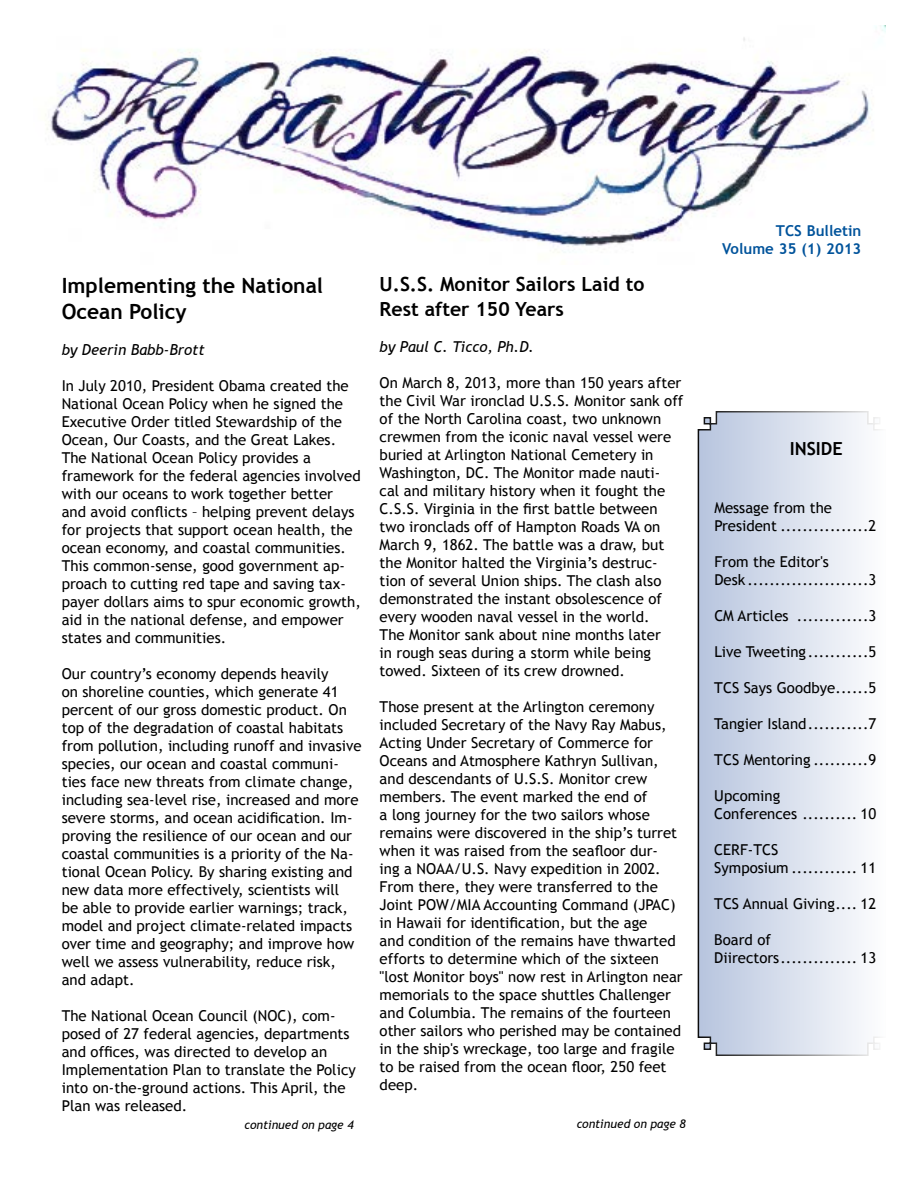
<style>
.page{position:relative;width:918px;height:1188px;background:#fff}
.page>*{position:absolute;margin:0;border:0;box-sizing:border-box;transform-origin:0 0}
.t1{font:700 21px/25.2px "Trebuchet MS";color:#000}
.t2{font:700 19.5px/25.2px "Trebuchet MS";color:#000}
.t3{font:700 18px "Trebuchet MS";color:#000}
.t4{font:15px/18px "Trebuchet MS";color:#000}
.t5{font:italic 15px "Trebuchet MS";color:#000}
.t6{font:700 15px/18px "Trebuchet MS";color:#00539b;text-align:right}
.t7{font:italic 12px "Trebuchet MS";color:#000}
</style>
<div class="page">
<img style="left:45px;top:25px;width:841px;height:228px">
<div style="left:714px;top:224px;width:149px;height:42px;background:#fff"></div>
<svg style="left:697px;top:411px;width:183px;height:645px"></svg>
<h1 class="t1" style="left:62px;top:273px;width:263px">Implementing the National<br>Ocean Policy</h1>
<p class="t5" style="left:62px;top:340px;width:145px">by Deerin Babb-Brott</p>
<p class="t4" style="left:62px;top:377px;width:301px">In July 2010, President Obama created the National Ocean Policy when he signed the Executive Order titled Stewardship of the Ocean, Our Coasts, and the Great Lakes.<br>The National Ocean Policy provides a framework for the federal agencies involved with our oceans to work together better and avoid conflicts – helping prevent delays for projects that support ocean health, the ocean economy, and coastal communities.<br>This common-sense, good government ap&shy;proach to cutting red tape and saving tax&shy;payer dollars aims to spur economic growth, aid in the national defense, and empower states and communities.</p>
<p class="t4" style="left:62px;top:665px;width:301px">Our country’s economy depends heavily<br>on shoreline counties, which generate 41 percent of our gross domestic product. On top of the degradation of coastal habitats from pollution, including runoff and invasive species, our ocean and coastal communi&shy;ties face new threats from climate change, including sea-level rise, increased and more severe storms, and ocean acidification. Im&shy;proving the resilience of our ocean and our coastal communities is a priority of the Na&shy;tional Ocean Policy. By sharing existing and new data more effectively, scientists will<br>be able to provide earlier warnings; track, model and project climate-related impacts over time and geography; and improve how well we assess vulnerability, reduce risk, and adapt.</p>
<p class="t4" style="left:62px;top:1007px;width:296px">The National Ocean Council (NOC), com&shy;posed of 27 federal agencies, departments and offices, was directed to develop an Implementation Plan to translate the Policy into on-the-ground actions. This April, the Plan was released.</p>
<p class="t7" style="left:244px;top:1118px;width:111px">continued on page 4</p>
<h2 class="t2" style="left:380px;top:271px;width:266px">U.S.S. Monitor Sailors Laid to<br>Rest after 150 Years</h2>
<p class="t5" style="left:380px;top:338px;width:156px">by Paul C. Ticco, Ph.D.</p>
<p class="t4" style="left:380px;top:374px;width:305px">On March 8, 2013, more than 150 years after the Civil War ironclad U.S.S. Monitor sank off of the North Carolina coast, two unknown crewmen from the iconic naval vessel were buried at Arlington National Cemetery in Washington, DC. The Monitor made nauti&shy;cal and military history when it fought the C.S.S. Virginia in the first battle between two ironclads off of Hampton Roads VA on March 9, 1862. The battle was a draw, but the Monitor halted the Virginia’s destruc&shy;tion of several Union ships. The clash also demonstrated the instant obsolescence of every wooden naval vessel in the world.<br>The Monitor sank about nine months later<br>in rough seas during a storm while being towed. Sixteen of its crew drowned.</p>
<p class="t4" style="left:380px;top:698px;width:305px">Those present at the Arlington ceremony included Secretary of the Navy Ray Mabus, Acting Under Secretary of Commerce for Oceans and Atmosphere Kathryn Sullivan, and descendants of U.S.S. Monitor crew members. The event marked the end of<br>a long journey for the two sailors whose remains were discovered in the ship’s turret when it was raised from the seafloor dur-<br>ing a NOAA/U.S. Navy expedition in 2002.<br>From there, they were transferred to the Joint POW/MIA Accounting Command (JPAC) in Hawaii for identification, but the age<br>and condition of the remains have thwarted efforts to determine which of the sixteen "lost Monitor boys" now rest in Arlington near memorials to the space shuttles Challenger and Columbia. The remains of the fourteen other sailors who perished may be contained in the ship's wreckage, too large and fragile to be raised from the ocean floor, 250 feet deep.</p>
<p class="t7" style="left:577px;top:1116px;width:111px">continued on page 8</p>
<p class="t6" style="left:722px;top:222px;width:141px">TCS Bulletin<br>Volume 35 (1) 2013</p>
<p class="t3" style="left:790px;top:438px;width:55px">INSIDE</p>
<p class="t4" style="left:714px;top:499px;width:163px">Message from the<br>President ................2</p>
<p class="t4" style="left:714px;top:553px;width:164px">From the Editor's<br>Desk ......................3</p>
<p class="t4" style="left:714px;top:607px;width:163px">CM Articles .............3</p>
<p class="t4" style="left:714px;top:643px;width:163px">Live Tweeting ...........5</p>
<p class="t4" style="left:714px;top:679px;width:163px">TCS Says Goodbye......5</p>
<p class="t4" style="left:714px;top:715px;width:163px">Tangier Island...........7</p>
<p class="t4" style="left:714px;top:751px;width:163px">TCS Mentoring ..........9</p>
<p class="t4" style="left:714px;top:787px;width:163px">Upcoming<br>Conferences .......... 10</p>
<p class="t4" style="left:714px;top:841px;width:163px">CERF-TCS<br>Symposium ............ 11</p>
<p class="t4" style="left:714px;top:895px;width:163px">TCS Annual Giving.... 12</p>
<p class="t4" style="left:714px;top:931px;width:163px">Board of<br>Diirectors.............. 13</p>
</div>
